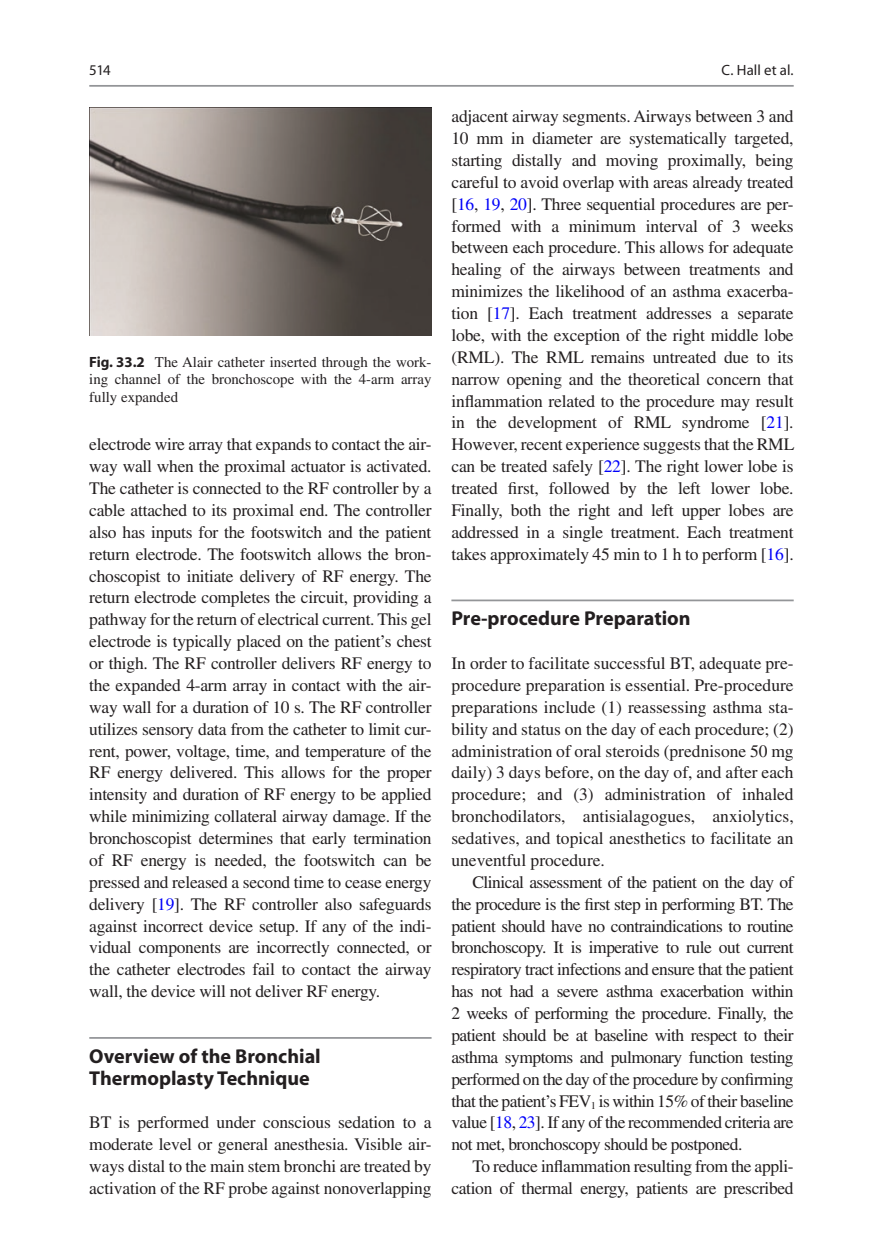
<style>
.page{position:relative;width:883px;height:1260px;background:#fff}
.page>*{position:absolute;margin:0;border:0;box-sizing:border-box;transform-origin:0 0}
.t1{font:700 20.12px/21.9px "Csxkvc Myriad";color:#231f20}
.t2{font:17.5px/21.9px "Qclfqm Times";letter-spacing:-.015em;color:#231f20;text-align:justify}
.t3{font:14.88px/17.5px "Qclfqm Times";color:#231f20;text-align:justify}
.t4{font:14.88px "Xfxsgw Myriad";letter-spacing:.005em;color:#231f20}
.t5{font:14.88px "Xhmfjx Myriad";color:#231f20}
.s1{font-family:"Csxkvc Myriad";font-weight:700}
.s2{color:#0000fa}
</style>
<div class="page">
<hr style="left:89px;top:1037px;width:343px;height:2px;background:#939598">
<hr style="left:451px;top:600px;width:343px;height:1px;background:#939598">
<img style="left:89px;top:107px;width:343px;height:229px">
<hr style="left:89px;top:85px;width:705px;height:2px;background:#939598">
<p class="t5" style="left:89px;top:63px;width:23px">514</p>
<p class="t3" style="left:89px;top:353px;width:344px"><span class="s1">Fig. 33.2</span> The Alair catheter inserted through the work&shy;ing channel of the bronchoscope with the 4-arm array fully expanded</p>
<p class="t2" style="left:89px;top:433px;width:344px">electrode wire array that expands to contact the air&shy;way wall when the proximal actuator is activated.<br>The catheter is connected to the RF controller by a cable attached to its proximal end. The controller also has inputs for the footswitch and the patient return electrode. The footswitch allows the bron&shy;choscopist to initiate delivery of RF energy. The return electrode completes the circuit, providing a pathway for the return of electrical current. This gel electrode is typically placed on the patient’s chest or thigh. The RF controller delivers RF energy to the expanded 4-arm array in contact with the air&shy;way wall for a duration of 10 s. The RF controller utilizes sensory data from the catheter to limit cur&shy;rent, power, voltage, time, and temperature of the RF energy delivered. This allows for the proper intensity and duration of RF energy to be applied while minimizing collateral airway damage. If the bronchoscopist determines that early termination of RF energy is needed, the footswitch can be pressed and released a second time to cease energy delivery [<span class="s2">19</span>]. The RF controller also safeguards against incorrect device setup. If any of the indi&shy;vidual components are incorrectly connected, or the catheter electrodes fail to contact the airway wall, the device will not deliver RF energy.</p>
<p class="t1" style="left:89px;top:1046px;width:233px">Overview of the Bronchial<br>Thermoplasty Technique</p>
<p class="t2" style="left:89px;top:1112px;width:344px">BT is performed under conscious sedation to a moderate level or general anesthesia. Visible air&shy;ways distal to the main stem bronchi are treated by activation of the RF probe against nonoverlapping</p>
<p class="t4" style="left:722px;top:63px;width:74px">C. Hall et al.</p>
<p class="t2" style="left:451px;top:105px;width:344px">adjacent airway segments. Airways between 3 and 10 mm in diameter are systematically targeted, starting distally and moving proximally, being careful to avoid overlap with areas already treated [<span class="s2">16</span>, <span class="s2">19</span>, <span class="s2">20</span>]. Three sequential procedures are per&shy;formed with a minimum interval of 3 weeks between each procedure. This allows for adequate healing of the airways between treatments and minimizes the likelihood of an asthma exacerba&shy;tion [<span class="s2">17</span>]. Each treatment addresses a separate lobe, with the exception of the right middle lobe (RML). The RML remains untreated due to its narrow opening and the theoretical concern that inflammation related to the procedure may result in the development of RML syndrome [<span class="s2">21</span>].<br>However, recent experience suggests that the RML can be treated safely [<span class="s2">22</span>]. The right lower lobe is treated first, followed by the left lower lobe.<br>Finally, both the right and left upper lobes are addressed in a single treatment. Each treatment takes approximately 45 min to 1 h to perform [<span class="s2">16</span>].</p>
<p class="t1" style="left:451px;top:608px;width:241px">Pre-procedure Preparation</p>
<p class="t2" style="left:451px;top:652px;width:344px">In order to facilitate successful BT, adequate pre&shy;procedure preparation is essential. Pre-procedure preparations include (1) reassessing asthma sta&shy;bility and status on the day of each procedure; (2) administration of oral steroids (prednisone 50 mg daily) 3 days before, on the day of, and after each procedure; and (3) administration of inhaled bronchodilators, antisialagogues, anxiolytics, sedatives, and topical anesthetics to facilitate an uneventful procedure.</p>
<p class="t2" style="left:451px;top:871px;width:344px;text-indent:21px">Clinical assessment of the patient on the day of the procedure is the first step in performing BT. The patient should have no contraindications to routine bronchoscopy. It is imperative to rule out current respiratory tract infections and ensure that the patient has not had a severe asthma exacerbation within 2 weeks of performing the procedure. Finally, the patient should be at baseline with respect to their asthma symptoms and pulmonary function testing performed on the day of the procedure by confirming that the patient’s FEV<sub>1</sub> is within 15% of their baseline value [<span class="s2">18</span>, <span class="s2">23</span>]. If any of the recommended criteria are not met, bronchoscopy should be postponed.</p>
<p class="t2" style="left:451px;top:1155px;width:344px;text-align:right">To reduce inflammation resulting from the appli&shy;cation of thermal energy, patients are prescribed</p>
</div>
